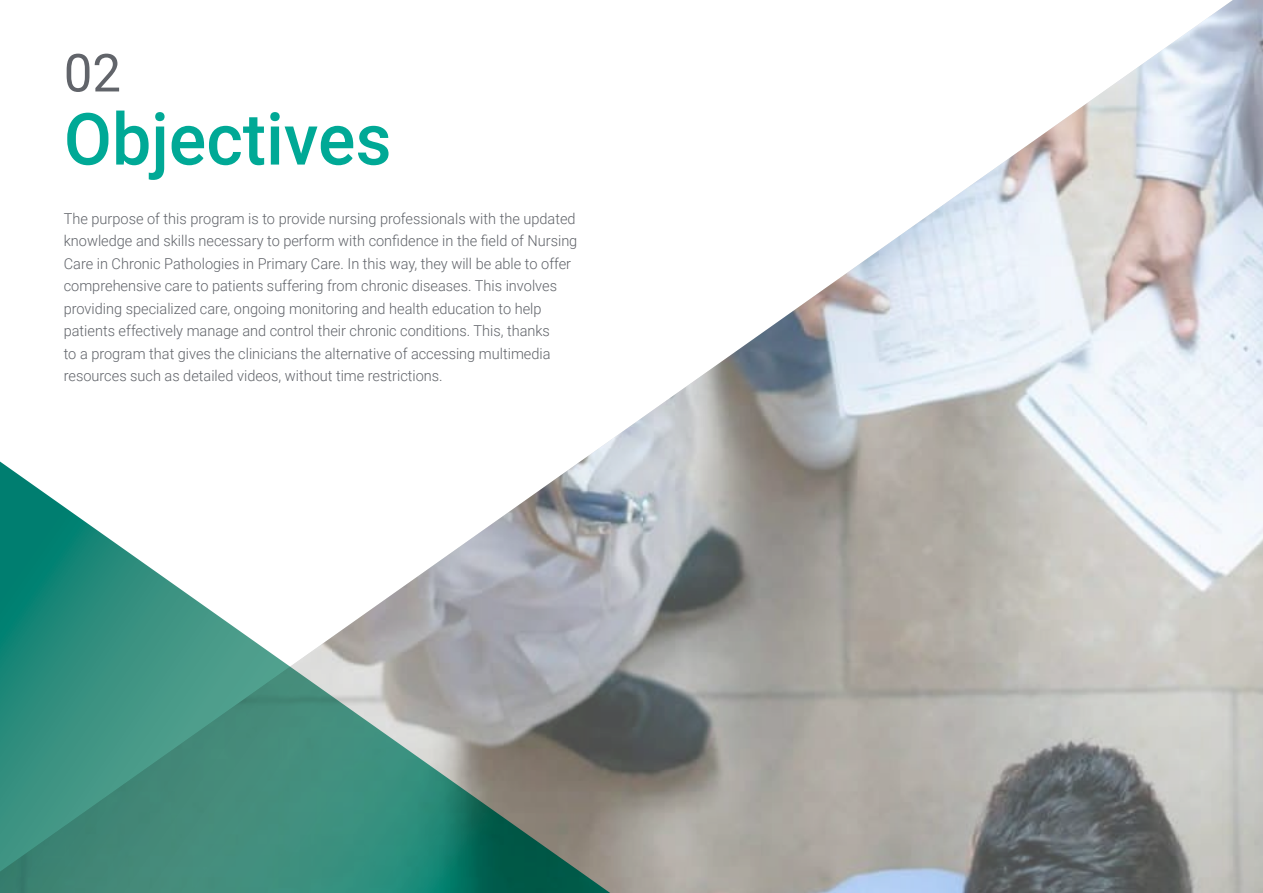
<style>
.page{position:relative;width:1263px;height:893px;background:#fff}
.page>*{position:absolute;margin:0;border:0;box-sizing:border-box;transform-origin:0 0}
.t1{font:500 72px "Roboto";color:#00a996}
.t2{font:52.5px "Roboto";color:#61646a}
.t3{font:300 15px/22.5px "Roboto";color:#61646a}
</style>
<div class="page">
<img style="left:602px;top:0;width:661px;height:893px">
<svg style="left:0;top:446px;width:640px;height:447px"></svg>
<h2 class="t2" style="left:64px;top:36px;width:59px">02</h2>
<h1 class="t1" style="left:64px;top:89px;width:329px">Objectives</h1>
<p class="t3" style="left:64px;top:207px;width:515px">The purpose of this program is to provide nursing professionals with the updated knowledge and skills necessary to perform with confidence in the field of Nursing Care in Chronic Pathologies in Primary Care. In this way, they will be able to offer comprehensive care to patients suffering from chronic diseases. This involves providing specialized care, ongoing monitoring and health education to help patients effectively manage and control their chronic conditions. This, thanks<br>to a program that gives the clinicians the alternative of accessing multimedia resources such as detailed videos, without time restrictions.</p>
</div>
